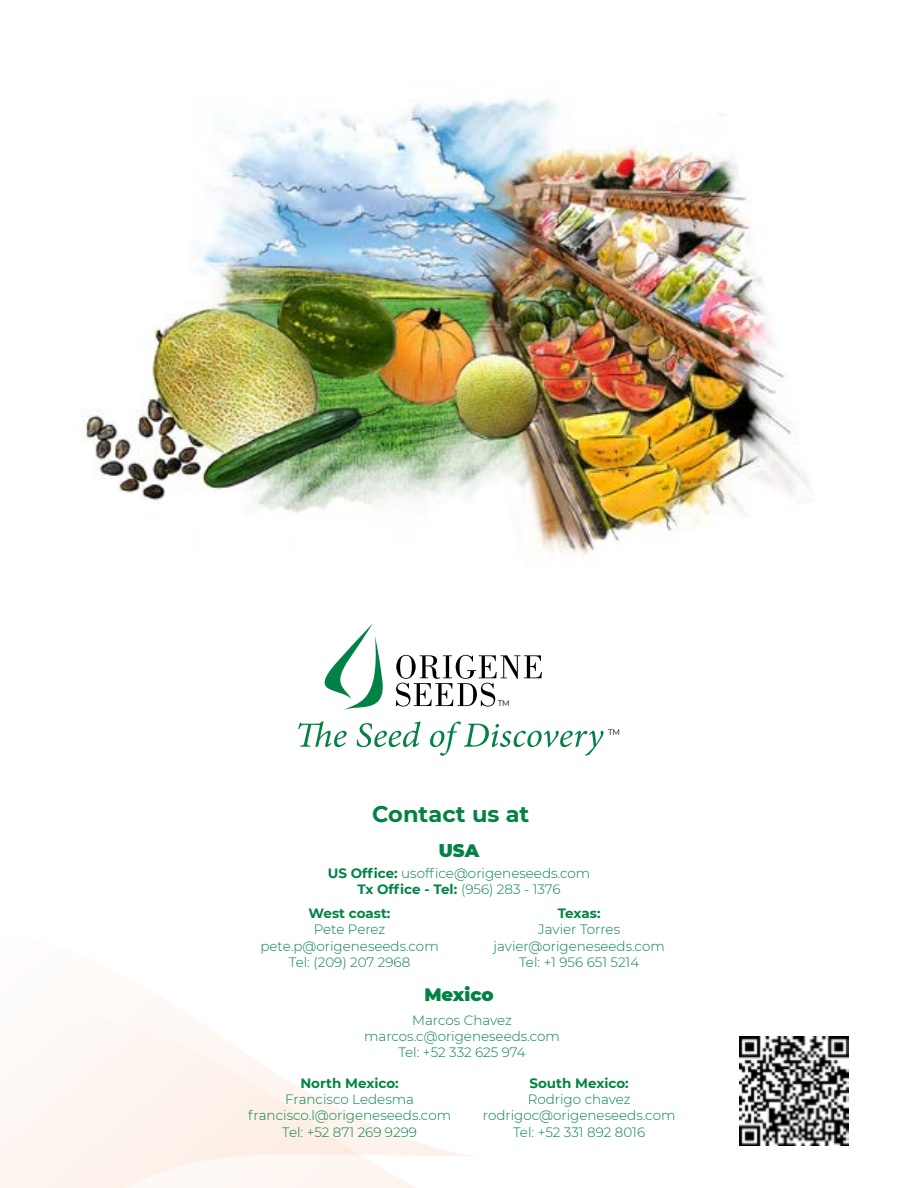
<style>
.page{position:relative;width:918px;height:1188px;background:#fff}
.page>*{position:absolute;margin:0;border:0;box-sizing:border-box;transform-origin:0 0}
.t1{font:700 22.5px "Montserrat";color:#048245}
.t2{font:900 18px "Montserrat";color:#048245}
.t3{font:300 13.5px/16.2px "Montserrat";color:#048245;text-align:center}
.t4{font:700 13.5px "Montserrat";color:#048245}
.t5{font:7.95px "Montserrat";color:#000}
.s1{font-weight:700}
</style>
<div class="page">
<svg style="left:0;top:1020px;width:472px;height:168px"></svg>
<img style="left:81px;top:98px;width:728px;height:457px">
<img style="left:740px;top:1036px;width:109px;height:110px">
<svg style="left:298px;top:624px;width:306px;height:132px"></svg>
<p class="t5" style="left:498px;top:698px;width:14px">TM</p>
<p class="t5" style="left:608px;top:727px;width:14px">TM</p>
<h1 class="t1" style="left:372px;top:798px;width:159px">Contact us at</h1>
<h2 class="t2" style="left:439px;top:837px;width:42px">USA</h2>
<p class="t3" style="left:328px;top:864px;width:264px"><span class="s1">US Office:</span> usoffice@origeneseeds.com<br><span class="s1">Tx Office - Tel:</span> (956) 283 - 1376</p>
<p class="t4" style="left:309px;top:904px;width:83px">West coast:</p>
<p class="t3" style="left:260px;top:921px;width:180px">Pete Perez pete.p@origeneseeds.com<br>Tel: (209) 207 2968</p>
<p class="t4" style="left:558px;top:904px;width:44px">Texas:</p>
<p class="t3" style="left:494px;top:921px;width:173px">Javier Torres javier@origeneseeds.com<br>Tel: +1 956 651 5214</p>
<h2 class="t2" style="left:424px;top:982px;width:71px">Mexico</h2>
<p class="t3" style="left:364px;top:1011px;width:197px">Marcos Chavez marcos.c@origeneseeds.com<br>Tel: +52 332 625 974</p>
<p class="t4" style="left:300px;top:1073px;width:100px">North Mexico:</p>
<p class="t3" style="left:248px;top:1091px;width:205px">Francisco Ledesma francisco.l@origeneseeds.com<br>Tel: +52 871 269 9299</p>
<p class="t4" style="left:530px;top:1073px;width:101px">South Mexico:</p>
<p class="t3" style="left:483px;top:1091px;width:194px">Rodrigo chavez rodrigoc@origeneseeds.com<br>Tel: +52 331 892 8016</p>
</div>
